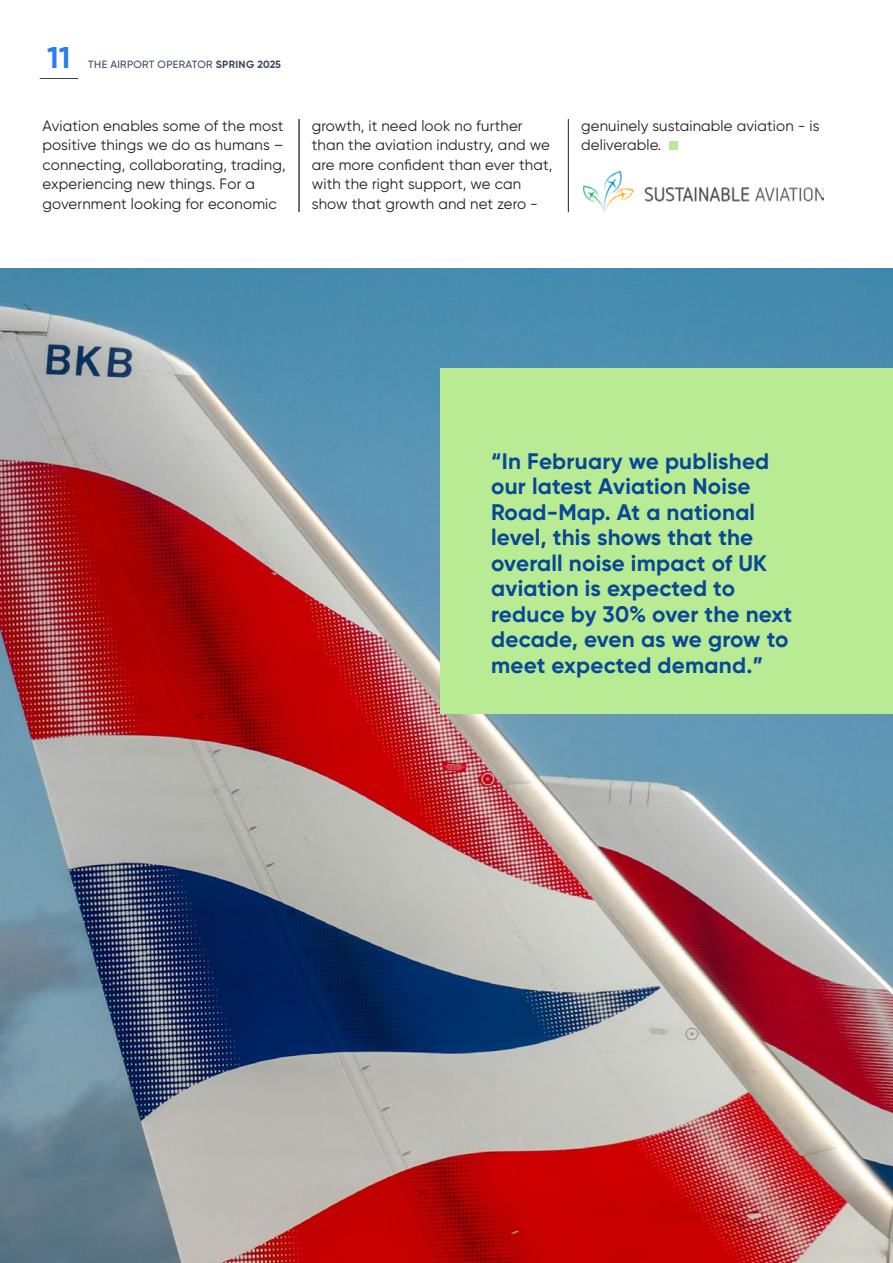
<style>
.page{position:relative;width:893px;height:1263px;background:#fff}
.page>*{position:absolute;margin:0;border:0;box-sizing:border-box;transform-origin:0 0}
.t1{font:700 30px "Gilroy";color:#267df0}
.t2{font:700 22.5px/25.5px "Gilroy";letter-spacing:.01em;color:#074995}
.t3{font:15px/19.5px "Gilroy";letter-spacing:.01em;color:#231f20}
.t4{font:500 10.5px "Gilroy";letter-spacing:.03em;color:#384a5a}
.s1{font-weight:700}
</style>
<div class="page">
<hr style="left:40px;top:78px;width:38px;height:1px;background:#3e3e3f">
<img style="left:0;top:269px;width:893px;height:994px">
<div style="left:669px;top:142px;width:9px;height:8px;background:#b9eb94"></div>
<hr style="left:299px;top:119px;width:1px;height:93px;background:#3e3e3f">
<hr style="left:568px;top:119px;width:1px;height:93px;background:#3e3e3f">
<img style="left:584px;top:171px;width:240px;height:42px">
<div style="left:440px;top:369px;width:453px;height:345px;background:#b9eb94"></div>
<h1 class="t1" style="left:47px;top:39px;width:25px">11</h1>
<p class="t4" style="left:88px;top:58px;width:194px">THE AIRPORT OPERATOR <span class="s1">SPRING 2025</span></p>
<p class="t3" style="left:43px;top:116px;width:245px">Aviation enables some of the most positive things we do as humans – connecting, collaborating, trading, experiencing new things. For a government looking for economic</p>
<p class="t3" style="left:312px;top:116px;width:242px">growth, it need look no further than the aviation industry, and we are more confident than ever that, with the right support, we can show that growth and net zero -</p>
<p class="t3" style="left:581px;top:116px;width:240px">genuinely sustainable aviation - is deliverable.</p>
<p class="t2" style="left:491px;top:448px;width:303px">“In February we published our latest Aviation Noise<br>Road-Map. At a national level, this shows that the overall noise impact of UK aviation is expected to reduce by 30% over the next decade, even as we grow to meet expected demand.”</p>
</div>
